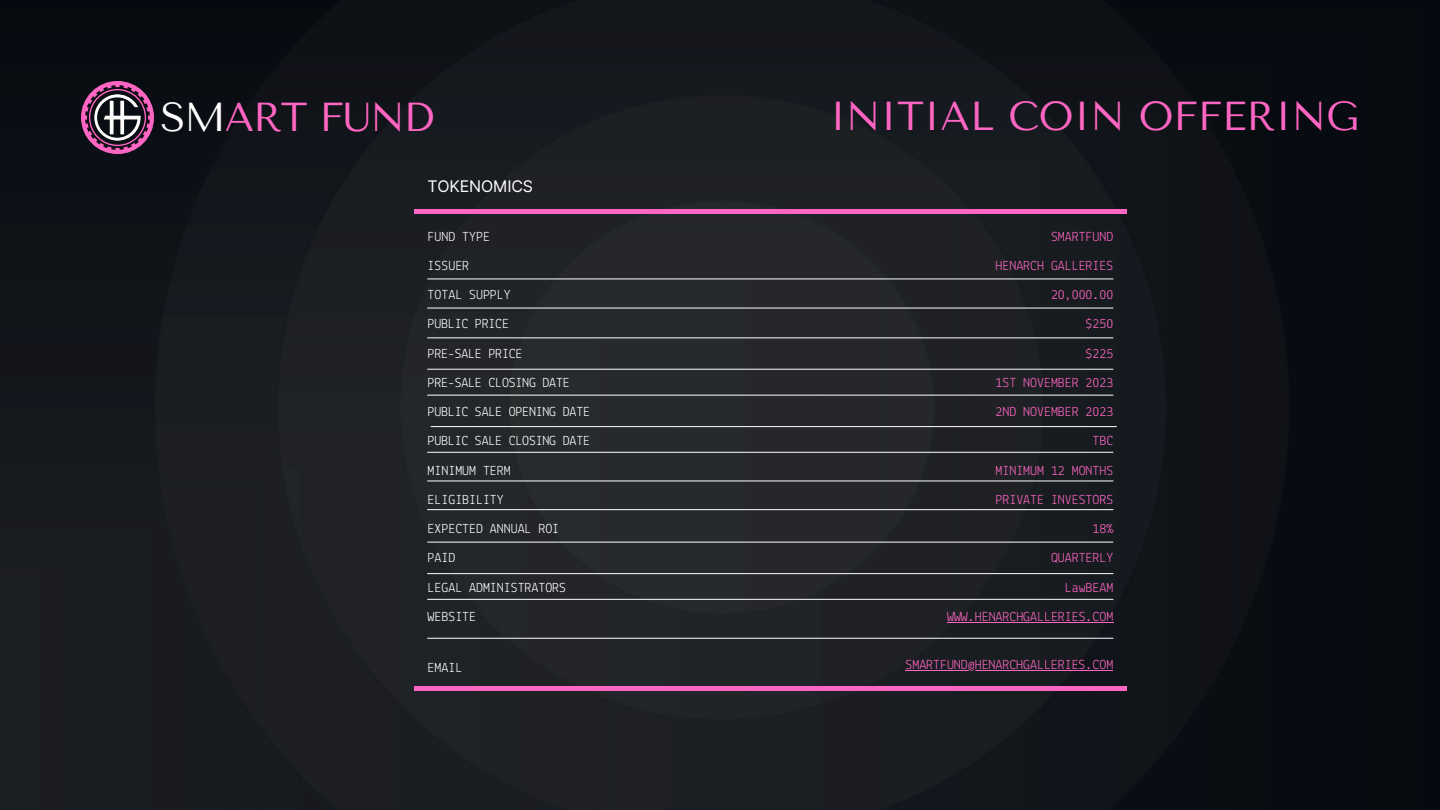
<style>
.page{position:relative;width:1440px;height:810px;background:#fff}
.page>*{position:absolute;margin:0;border:0;box-sizing:border-box;transform-origin:0 0}
.t1{font:40.3px "Tenor Sans";color:#ff66c4}
.t2{font:40.3px "Tenor Sans";letter-spacing:-.03em;color:#ff66c4}
.t3{font:16px "Inter";letter-spacing:-.01em;color:#fff}
.t4{font:13.9px "Lekton";color:#fff}
.t5{font:13.9px "Lekton";color:#ff66c4}
.s1{color:#fff}
</style>
<div class="page">
<img style="left:0;top:0;width:1440px;height:810px">
<svg style="left:81px;top:81px;width:73px;height:73px;background:#632e53"></svg>
<img style="left:94px;top:94px;width:47px;height:47px;border-radius:50%">
<hr style="left:947px;top:622px;width:166px;height:1px;background:#ff66c4">
<hr style="left:428px;top:279px;width:685px;height:1px;background:#fff">
<hr style="left:428px;top:308px;width:685px;height:1px;background:#fff">
<hr style="left:428px;top:337px;width:685px;height:1px;background:#fff">
<hr style="left:428px;top:369px;width:685px;height:1px;background:#fff">
<hr style="left:428px;top:395px;width:685px;height:1px;background:#fff">
<hr style="left:428px;top:481px;width:685px;height:1px;background:#fff">
<hr style="left:428px;top:599px;width:685px;height:1px;background:#fff">
<hr style="left:414px;top:209px;width:713px;height:4px;background:#ff66c4">
<hr style="left:414px;top:687px;width:713px;height:4px;background:#ff66c4">
<hr style="left:428px;top:638px;width:685px;height:1px;background:#fff">
<hr style="left:906px;top:670px;width:207px;height:1px;background:#ff66c4">
<hr style="left:428px;top:452px;width:685px;height:1px;background:#fff">
<hr style="left:431px;top:426px;width:686px;height:1px;background:#fff">
<hr style="left:428px;top:509px;width:685px;height:1px;background:#fff">
<hr style="left:428px;top:542px;width:685px;height:1px;background:#fff">
<hr style="left:428px;top:573px;width:685px;height:1px;background:#fff">
<p class="t2" style="left:160px;top:94px;width:275px"><span class="s1">SM</span>ART FUND</p>
<p class="t1" style="left:830px;top:93px;width:531px">INITIAL COIN OFFERING</p>
<p class="t3" style="left:428px;top:176px;width:107px">TOKENOMICS</p>
<p class="t4" style="left:428px;top:230px;width:64px">FUND TYPE</p>
<p class="t4" style="left:428px;top:260px;width:43px">ISSUER</p>
<p class="t4" style="left:428px;top:289px;width:85px">TOTAL SUPPLY</p>
<p class="t4" style="left:428px;top:318px;width:83px">PUBLIC PRICE</p>
<p class="t4" style="left:428px;top:347px;width:96px">PRE-SALE PRICE</p>
<p class="t4" style="left:428px;top:377px;width:144px">PRE-SALE CLOSING DATE</p>
<p class="t4" style="left:428px;top:406px;width:164px">PUBLIC SALE OPENING DATE</p>
<p class="t4" style="left:428px;top:435px;width:164px">PUBLIC SALE CLOSING DATE</p>
<p class="t4" style="left:428px;top:464px;width:85px">MINIMUM TERM</p>
<p class="t4" style="left:428px;top:494px;width:78px">ELIGIBILITY</p>
<p class="t4" style="left:428px;top:523px;width:133px">EXPECTED ANNUAL ROI</p>
<p class="t4" style="left:428px;top:552px;width:29px">PAID</p>
<p class="t4" style="left:428px;top:581px;width:140px">LEGAL ADMINISTRATORS</p>
<p class="t4" style="left:428px;top:611px;width:50px">WEBSITE</p>
<p class="t5" style="left:1051px;top:230px;width:64px">SMARTFUND</p>
<p class="t5" style="left:996px;top:260px;width:119px">HENARCH GALLERIES</p>
<p class="t5" style="left:1051px;top:289px;width:64px">20,000.00</p>
<p class="t5" style="left:1086px;top:318px;width:29px">$250</p>
<p class="t5" style="left:1086px;top:347px;width:29px">$225</p>
<p class="t5" style="left:996px;top:377px;width:119px">1ST NOVEMBER 2023</p>
<p class="t5" style="left:996px;top:406px;width:119px">2ND NOVEMBER 2023</p>
<p class="t5" style="left:1093px;top:435px;width:22px">TBC</p>
<p class="t5" style="left:996px;top:464px;width:119px">MINIMUM 12 MONTHS</p>
<p class="t5" style="left:996px;top:494px;width:119px">PRIVATE INVESTORS</p>
<p class="t5" style="left:1093px;top:523px;width:22px">18%</p>
<p class="t5" style="left:1051px;top:552px;width:64px">QUARTERLY</p>
<p class="t5" style="left:1065px;top:581px;width:50px">LawBEAM</p>
<p class="t5" style="left:947px;top:611px;width:168px">WWW.HENARCHGALLERIES.COM</p>
<p class="t4" style="left:428px;top:662px;width:36px">EMAIL</p>
<p class="t5" style="left:906px;top:659px;width:209px">SMARTFUND@HENARCHGALLERIES.COM</p>
</div>
